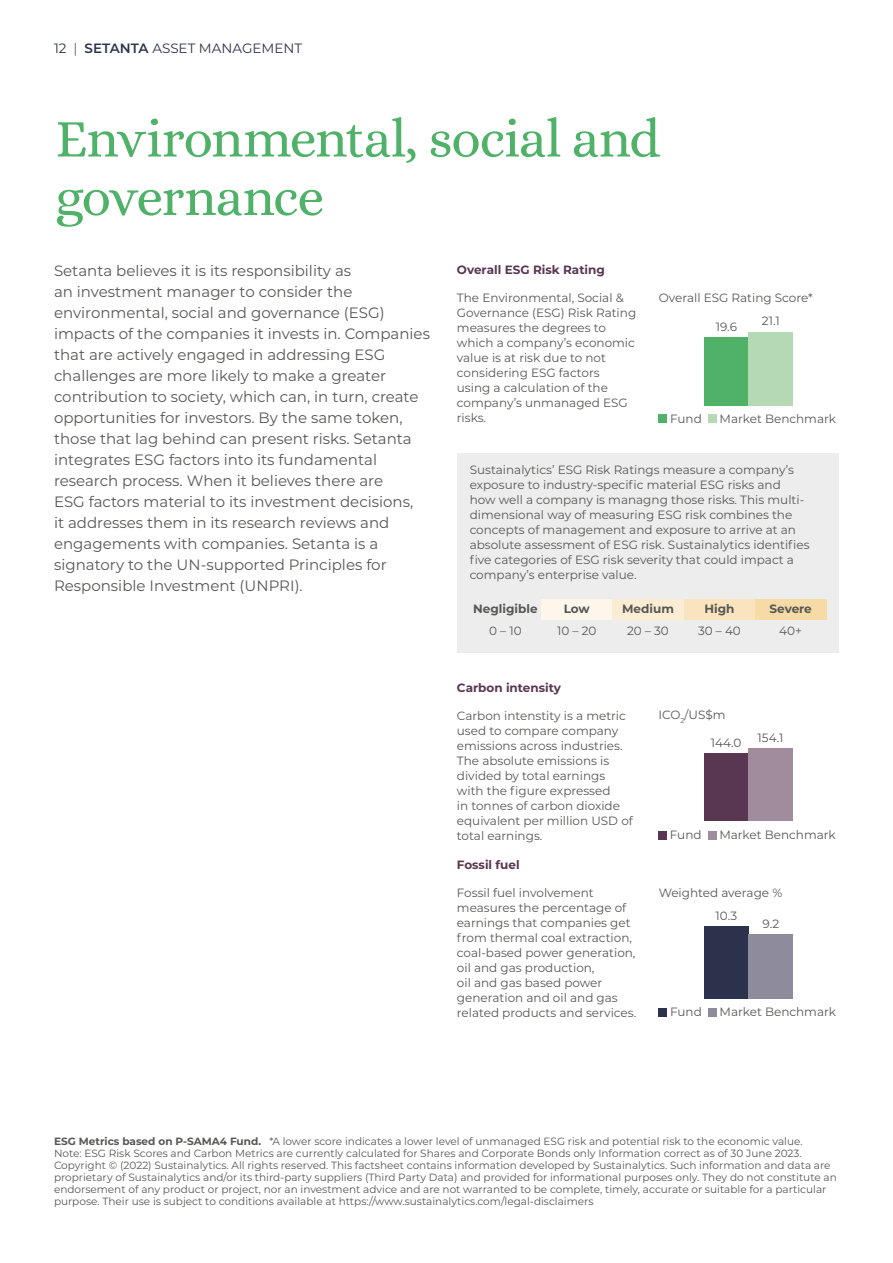
<style>
.page{position:relative;width:893px;height:1263px;background:#fff}
.page>*{position:absolute;margin:0;border:0;box-sizing:border-box;transform-origin:0 0}
.t1{font:54px/58.5px "Alice";letter-spacing:-.025em;color:#4fb268}
.t2{font:15px/21px "Montserrat";color:#575756}
.t3{font:13.5px "Montserrat";color:#2e334c}
.t4{font:12px/15px "Montserrat";color:#575756}
.t5{font:700 12px "Montserrat";color:#593652}
.t6{font:700 12px "Montserrat";color:#575756}
.t7{font:10.5px/12px "Montserrat";color:#575756}
.s1{font-weight:300}
.s2{font-weight:600}
.s3{font-weight:700}
</style>
<div class="page">
<div style="left:705px;top:337px;width:44px;height:69px;background:#4fb268"></div>
<div style="left:749px;top:332px;width:44px;height:74px;background:#b6d9b5"></div>
<div style="left:659px;top:414px;width:8px;height:9px;background:#4fb268"></div>
<div style="left:708px;top:414px;width:8px;height:9px;background:#b6d9b5"></div>
<div style="left:658px;top:831px;width:9px;height:8px;background:#593652"></div>
<div style="left:708px;top:831px;width:8px;height:8px;background:#a18c9d"></div>
<div style="left:704px;top:753px;width:45px;height:68px;background:#593652"></div>
<div style="left:749px;top:748px;width:44px;height:73px;background:#a18c9d"></div>
<div style="left:659px;top:1008px;width:8px;height:8px;background:#2d324c"></div>
<div style="left:708px;top:1008px;width:8px;height:8px;background:#8e8b9c"></div>
<div style="left:705px;top:926px;width:44px;height:72px;background:#2d324c"></div>
<div style="left:749px;top:933px;width:44px;height:65px;background:#8e8b9c"></div>
<div style="left:457px;top:453px;width:382px;height:200px;background:#ededed"></div>
<div style="left:541px;top:599px;width:71px;height:21px;background:#fdf6ea"></div>
<div style="left:684px;top:599px;width:71px;height:21px;background:#f9e4bd"></div>
<div style="left:612px;top:599px;width:72px;height:21px;background:#fbedd4"></div>
<div style="left:755px;top:599px;width:71px;height:21px;background:#f7dba6"></div>
<p class="t3" style="left:54px;top:39px;width:250px">12 <span class="s1">|</span> <span class="s2">SETANTA</span> ASSET MANAGEMENT</p>
<h1 class="t1" style="left:55px;top:113px;width:606px">Environmental, social and governance</h1>
<p class="t5" style="left:457px;top:261px;width:150px">Overall ESG Risk Rating</p>
<p class="t4" style="left:457px;top:290px;width:181px">The Environmental, Social &amp;<br>Governance (ESG) Risk Rating measures the degrees to which a company’s economic value is at risk due to not considering ESG factors<br>using a calculation of the company’s unmanaged ESG risks.</p>
<p class="t2" style="left:54px;top:260px;width:378px">Setanta believes it is its responsibility as<br>an investment manager to consider the environmental, social and governance (ESG) impacts of the companies it invests in. Companies that are actively engaged in addressing ESG challenges are more likely to make a greater contribution to society, which can, in turn, create opportunities for investors. By the same token, those that lag behind can present risks. Setanta integrates ESG factors into its fundamental research process. When it believes there are<br>ESG factors material to its investment decisions,<br>it addresses them in its research reviews and engagements with companies. Setanta is a signatory to the UN-supported Principles for Responsible Investment (UNPRI).</p>
<p class="t4" style="left:659px;top:290px;width:156px">Overall ESG Rating Score*</p>
<p class="t4" style="left:716px;top:319px;width:23px">19.6</p>
<p class="t4" style="left:762px;top:313px;width:19px">21.1</p>
<p class="t4" style="left:670px;top:410px;width:33px">Fund</p>
<p class="t4" style="left:720px;top:410px;width:118px">Market Benchmark</p>
<p class="t4" style="left:470px;top:462px;width:341px">Sustainalytics’ ESG Risk Ratings measure a company’s exposure to industry-specific material ESG risks and how well a company is managng those risks. This multi&shy;dimensional way of measuring ESG risk combines the concepts of management and exposure to arrive at an absolute assessment of ESG risk. Sustainalytics identifies five categories of ESG risk severity that could impact a company’s enterprise value.</p>
<p class="t6" style="left:473px;top:600px;width:66px">Negligible</p>
<p class="t6" style="left:564px;top:600px;width:28px">Low</p>
<p class="t6" style="left:622px;top:600px;width:53px">Medium</p>
<p class="t6" style="left:704px;top:600px;width:31px">High</p>
<p class="t6" style="left:770px;top:600px;width:44px">Severe</p>
<p class="t4" style="left:489px;top:623px;width:34px">0 – 10</p>
<p class="t4" style="left:557px;top:623px;width:41px">10 – 20</p>
<p class="t4" style="left:627px;top:623px;width:43px">20 – 30</p>
<p class="t4" style="left:698px;top:623px;width:44px">30 – 40</p>
<p class="t4" style="left:779px;top:623px;width:24px">40+</p>
<p class="t5" style="left:457px;top:679px;width:106px">Carbon intensity</p>
<p class="t4" style="left:457px;top:707px;width:178px">Carbon intenstity is a metric used to compare company emissions across industries.<br>The absolute emissions is divided by total earnings with the figure expressed<br>in tonnes of carbon dioxide equivalent per million USD of total earnings.</p>
<p class="t5" style="left:457px;top:856px;width:64px">Fossil fuel</p>
<p class="t4" style="left:457px;top:885px;width:181px">Fossil fuel involvement measures the percentage of earnings that companies get from thermal coal extraction, coal-based power generation, oil and gas production,<br>oil and gas based power generation and oil and gas related products and services.</p>
<p class="t4" style="left:658px;top:707px;width:69px">ICO<sub>2</sub>/US$m</p>
<p class="t4" style="left:711px;top:734px;width:32px">144.0</p>
<p class="t4" style="left:758px;top:730px;width:28px">154.1</p>
<p class="t4" style="left:670px;top:827px;width:33px">Fund</p>
<p class="t4" style="left:719px;top:827px;width:118px">Market Benchmark</p>
<p class="t4" style="left:659px;top:884px;width:125px">Weighted average %</p>
<p class="t4" style="left:716px;top:908px;width:23px">10.3</p>
<p class="t4" style="left:762px;top:916px;width:18px">9.2</p>
<p class="t4" style="left:670px;top:1004px;width:33px">Fund</p>
<p class="t4" style="left:720px;top:1004px;width:118px">Market Benchmark</p>
<p class="t7" style="left:54px;top:1135px;width:784px"><span class="s3">ESG Metrics based on P-SAMA4 Fund.</span> *A lower score indicates a lower level of unmanaged ESG risk and potential risk to the economic value.<br>Note: ESG Risk Scores and Carbon Metrics are currently calculated for Shares and Corporate Bonds only Information correct as of 30 June 2023.<br>Copyright © (2022) Sustainalytics. All rights reserved. This factsheet contains information developed by Sustainalytics. Such information and data are proprietary of Sustainalytics and/or its third-party suppliers (Third Party Data) and provided for informational purposes only. They do not constitute an endorsement of any product or project, nor an investment advice and are not warranted to be complete, timely, accurate or suitable for a particular purpose. Their use is subject to conditions available at https://www.sustainalytics.com/legal-disclaimers</p>
</div>
